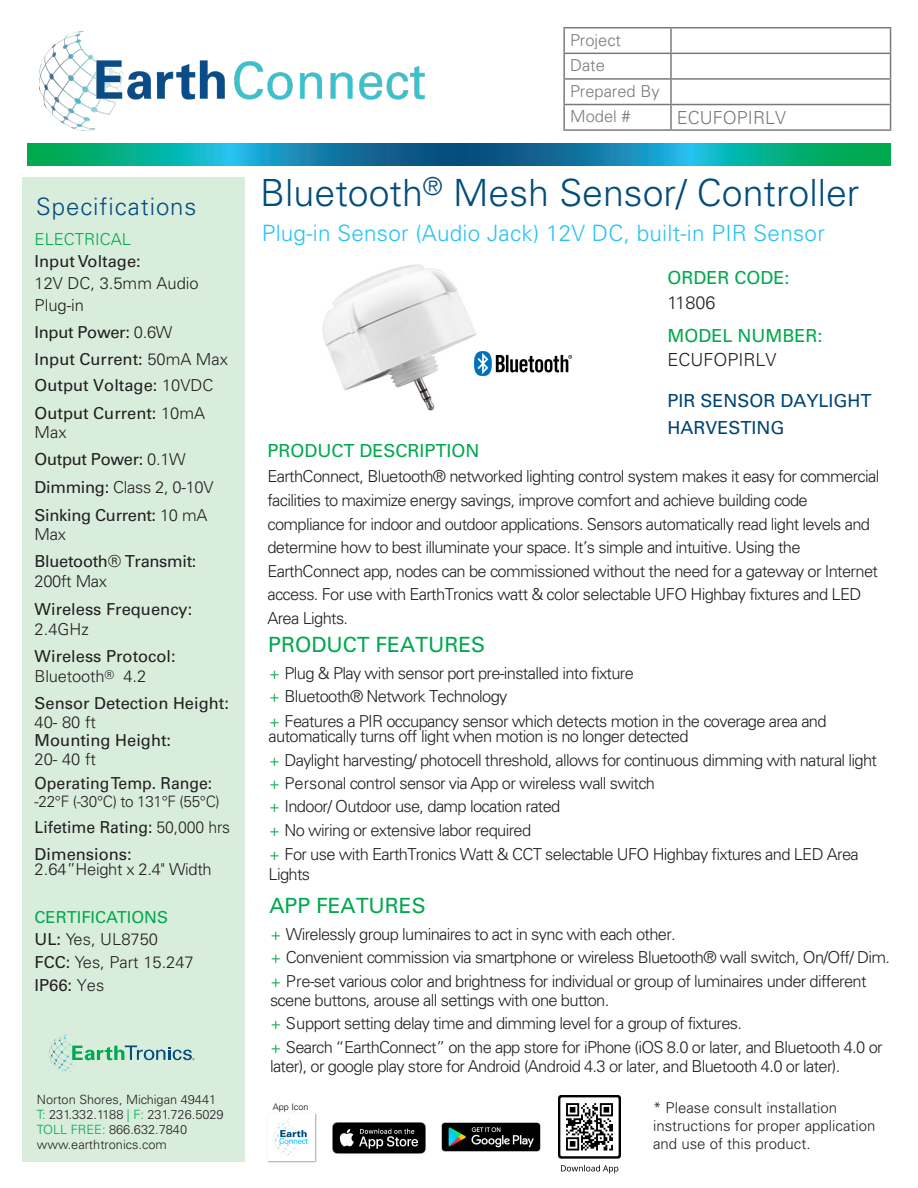
<style>
.page{position:relative;width:918px;height:1188px;background:#fff}
.page>*{position:absolute;margin:0;border:0;box-sizing:border-box;transform-origin:0 0}
.t1{font:300 37.5px "Univers LT Std";color:#034d7c}
.t2{font:300 24px "Univers LT Std";letter-spacing:.04em;color:#034d7c}
.t3{font:300 22.5px "Univers LT Std";letter-spacing:.01em;color:#27c3f3}
.t4{font:21px "Univers LT Std";color:#00a84e}
.t5{font:18px/24.3px "Univers LT Std";color:#00a84e}
.t6{font:18px/26.5px "Univers LT Std";color:#004473}
.t7{font:300 18px "Univers LT Std";color:#231f20}
.t8{font:300 16.5px/23.5px "Univers LT Std";letter-spacing:-.04em;color:#231f20}
.t9{font:16.5px/26.7px "Univers LT Std";color:#231f20}
.t10{font:300 16.5px/25.7px "Univers LT Std";color:#231f20}
.t11{font:16.5px/27.6px "Univers LT Std";letter-spacing:-.02em;color:#231f20}
.t12{font:16.5px/27px "Univers LT Std";color:#231f20;scale:.96 1}
.t13{font:300 16.5px "Univers LT Std";letter-spacing:-.02em;color:#231f20}
.t14{font:300 15.75px "Univers LT Std";letter-spacing:-.02em;color:#231f20}
.t15{font:300 15px/18px "Univers LT Std";color:#231f20}
.t16{font:300 12.75px/15px "Univers LT Std";color:#231f20}
.t17{font:300 9px "Univers LT Std";color:#000}
.s1{color:#00a84e}
.s2{font-weight:400}
.s3{font-weight:300}
.s4{font-weight:400;color:#00a84e}
.s5{font-weight:300;color:#231f20}
</style>
<div class="page">
<div style="left:22px;top:177px;width:223px;height:985px;background:#d9eddd"></div>
<svg style="left:27px;top:143px;width:864px;height:22px;background:#0d9298"></svg>
<svg style="left:49px;top:1035px;width:17px;height:20px"></svg>
<svg style="left:72px;top:1046px;width:123px;height:14px"></svg>
<img style="left:40px;top:31px;width:385px;height:99px">
<hr style="left:563px;top:27px;width:108px;height:2px;background:#231f20">
<hr style="left:563px;top:28px;width:2px;height:25px;background:#231f20">
<hr style="left:671px;top:27px;width:220px;height:2px;background:#231f20">
<hr style="left:670px;top:28px;width:2px;height:25px;background:#231f20">
<hr style="left:563px;top:53px;width:108px;height:1px;background:#231f20">
<hr style="left:563px;top:54px;width:2px;height:24px;background:#231f20">
<hr style="left:671px;top:53px;width:220px;height:1px;background:#231f20">
<hr style="left:670px;top:54px;width:2px;height:24px;background:#231f20">
<hr style="left:563px;top:78px;width:108px;height:2px;background:#231f20">
<hr style="left:563px;top:80px;width:2px;height:24px;background:#231f20">
<hr style="left:671px;top:78px;width:220px;height:2px;background:#231f20">
<hr style="left:670px;top:80px;width:2px;height:24px;background:#231f20">
<hr style="left:563px;top:104px;width:108px;height:1px;background:#231f20">
<hr style="left:563px;top:105px;width:2px;height:24px;background:#231f20">
<hr style="left:671px;top:104px;width:220px;height:1px;background:#231f20">
<hr style="left:670px;top:105px;width:2px;height:24px;background:#231f20">
<svg style="left:890px;top:28px;width:1px;height:101px"></svg>
<hr style="left:563px;top:129px;width:108px;height:2px;background:#231f20">
<hr style="left:671px;top:129px;width:220px;height:2px;background:#231f20">
<img style="left:322px;top:264px;width:155px;height:147px">
<img style="left:474px;top:351px;width:98px;height:25px">
<img style="left:332px;top:1123px;width:94px;height:31px">
<img style="left:441px;top:1122px;width:100px;height:30px">
<img style="left:267px;top:1113px;width:50px;height:50px">
<img style="left:558px;top:1096px;width:63px;height:78px">
<p class="t2" style="left:36px;top:192px;width:162px">Specifications</p>
<p class="t10" style="left:35px;top:228px;width:166px;line-height:21.9px"><span class="s1">ELECTRICAL<br></span><span class="s2">Input Voltage:<br></span>12V DC, 3.5mm Audio<br>Plug-in</p>
<p class="t9" style="left:35px;top:319px;width:195px">Input Power: <span class="s3">0.6W<br></span>Input Current: <span class="s3">50mA Max<br></span>Output Voltage: <span class="s3">10VDC<br></span>Output Current: <span class="s3">10mA</span></p>
<p class="t11" style="left:35px;top:418px;width:180px"><span class="s3">Max<br></span>Output Power: <span class="s3">0.1W<br></span>Dimming: <span class="s3">Class 2, 0-10V<br></span>Sinking Current: <span class="s3">10 mA</span></p>
<p class="t11" style="left:35px;top:520px;width:163px"><span class="s3">Max<br></span>Bluetooth® Transmit:</p>
<p class="t9" style="left:35px;top:567px;width:159px;line-height:28.2px"><span class="s3">200ft Max<br></span>Wireless Frequency:</p>
<p class="t9" style="left:35px;top:615px;width:143px;line-height:27.8px"><span class="s3">2.4GHz<br></span>Wireless Protocol:</p>
<p class="t9" style="left:35px;top:663px;width:196px"><span class="s3">Bluetooth</span><sup>®</sup> <span class="s3">4.2<br></span>Sensor Detection Height:</p>
<p class="t9" style="left:35px;top:713px;width:138px;line-height:18.6px"><span class="s3">40- 80 ft<br></span>Mounting Height:<br><span class="s3">20- 40 ft</span></p>
<p class="t12" style="left:35px;top:770px;width:187px">Operating Temp. Range:</p>
<p class="t14" style="left:35px;top:792px;width:187px">-22°F (-30°C) to 131°F (55°C)</p>
<p class="t12" style="left:35px;top:814px;width:205px">Lifetime Rating: <span class="s3">50,000 hrs<br></span>Dimensions:</p>
<p class="t13" style="left:35px;top:859px;width:179px">2.64”Height x 2.4" Width</p>
<p class="t10" style="left:35px;top:906px;width:161px;line-height:22.6px"><span class="s4">CERTIFICATIONS<br></span><span class="s2">UL:</span> Yes, UL8750<br><span class="s2">FCC:</span> Yes, Part 15.247<br><span class="s2">IP66:</span> Yes</p>
<p class="t16" style="left:37px;top:1092px;width:188px">Norton Shores, Michigan 49441<br><span class="s1">T:</span> 231.332.1188 <span class="s1">| F:</span> 231.726.5029<br><span class="s1">TOLL FREE:</span> 866.632.7840 www.earthtronics.com</p>
<p class="t10" style="left:570px;top:27px;width:91px">Project<br>Date<br>Prepared By<br>Model #</p>
<p class="t7" style="left:677px;top:106px;width:111px">ECUFOPIRLV</p>
<p class="t1" style="left:260px;top:170px;width:601px">Bluetooth<sup>®</sup> Mesh Sensor/ Controller</p>
<p class="t3" style="left:262px;top:219px;width:565px">Plug-in Sensor (Audio Jack) 12V DC, built-in PIR Sensor</p>
<p class="t5" style="left:667px;top:266px;width:124px">ORDER CODE:<br><span class="s5">11806</span></p>
<p class="t5" style="left:667px;top:324px;width:157px">MODEL NUMBER:<br><span class="s5">ECUFOPIRLV</span></p>
<p class="t6" style="left:667px;top:387px;width:206px">PIR SENSOR DAYLIGHT<br>HARVESTING</p>
<p class="t5" style="left:267px;top:438px;width:214px">PRODUCT DESCRIPTION</p>
<p class="t8" style="left:267px;top:464px;width:614px">EarthConnect, Bluetooth® networked lighting control system makes it easy for commercial facilities to maximize energy savings, improve comfort and achieve building code compliance for indoor and outdoor applications. Sensors automatically read light levels and determine how to best illuminate your space. It’s simple and intuitive. Using the EarthConnect app, nodes can be commissioned without the need for a gateway or Internet access. For use with EarthTronics watt &amp; color selectable UFO Highbay fixtures and LED Area Lights.</p>
<p class="t4" style="left:268px;top:632px;width:219px">PRODUCT FEATURES</p>
<p class="t8" style="left:269px;top:662px;width:366px;line-height:22.5px"><span class="s1">+</span> Plug &amp; Play with sensor port pre-installed into fixture <span class="s1">+</span> Bluetooth® Network Technology</p>
<p class="t8" style="left:269px;top:713px;width:560px;line-height:15.3px"><span class="s1">+</span> Features a PIR occupancy sensor which detects motion in the coverage area and automatically turns off light when motion is no longer detected</p>
<p class="t8" style="left:269px;top:748px;width:610px;line-height:23.1px"><span class="s1">+</span> Daylight harvesting/ photocell threshold, allows for continuous dimming with natural light <span class="s1">+</span> Personal control sensor via App or wireless wall switch<br><span class="s1">+</span> Indoor/ Outdoor use, damp location rated</p>
<p class="t8" style="left:269px;top:819px;width:591px"><span class="s1">+</span> No wiring or extensive labor required<br><span class="s1">+</span> For use with EarthTronics Watt &amp; CCT selectable UFO Highbay fixtures and LED Area</p>
<p class="t8" style="left:269px;top:862px;width:43px">Lights</p>
<p class="t4" style="left:269px;top:893px;width:158px">APP FEATURES</p>
<p class="t8" style="left:270px;top:922px;width:621px"><span class="s1">+</span> Wirelessly group luminaires to act in sync with each other.<br><span class="s1">+</span> Convenient commission via smartphone or wireless Bluetooth® wall switch, On/Off/ Dim. <span class="s1">+</span> Pre-set various color and brightness for individual or group of luminaires under different</p>
<p class="t8" style="left:270px;top:988px;width:614px">scene buttons, arouse all settings with one button.<br><span class="s1">+</span> Support setting delay time and dimming level for a group of fixtures.<br><span class="s1">+</span> Search “EarthConnect” on the app store for iPhone (iOS 8.0 or later, and Bluetooth 4.0 or</p>
<p class="t8" style="left:270px;top:1054px;width:572px">later), or google play store for Android (Android 4.3 or later, and Bluetooth 4.0 or later).</p>
<p class="t17" style="left:273px;top:1101px;width:37px">App Icon</p>
<p class="t15" style="left:653px;top:1098px;width:224px">* Please consult installation instructions for proper application and use of this product.</p>
</div>
